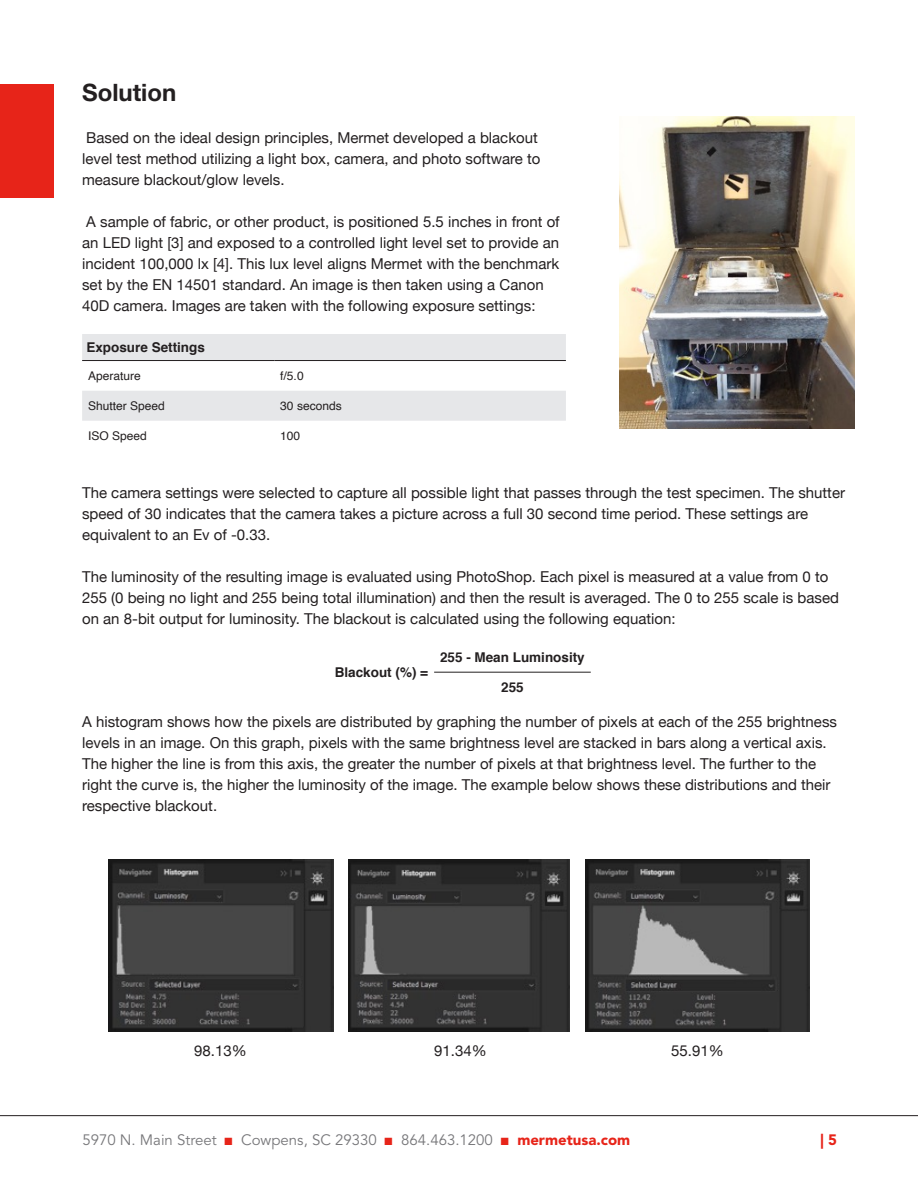
<style>
.page{position:relative;width:918px;height:1188px;background:#fff}
.page>*{position:absolute;margin:0;border:0;box-sizing:border-box;transform-origin:0 0}
.t1{font:700 24px "Helvetica Neue LT Std";color:#231f20}
.t2{font:15px/21px "Helvetica Neue";color:#231f20}
.t3{font:15px "Avenir LT Std";color:#77777a}
.t4{font:900 15px "Avenir LT Std";color:#e72419}
.t5{font:700 13.5px "Helvetica";color:#231f20}
.t6{font:12px "Helvetica";color:#231f20}
.s1{color:#e72419}
.s2{font-weight:900;color:#e72419}
</style>
<div class="page">
<div style="left:0;top:84px;width:54px;height:114px;background:#e72419"></div>
<hr style="left:0;top:1115px;width:918px;height:1px;background:#231f20">
<svg style="left:82px;top:334px;width:484px;height:87px"></svg>
<hr style="left:82px;top:360px;width:192px;height:1px;background:#231f20">
<hr style="left:274px;top:360px;width:292px;height:1px;background:#231f20">
<hr style="left:434px;top:672px;width:157px;height:1px;background:#231f20">
<img style="left:619px;top:117px;width:235px;height:312px">
<img style="left:108px;top:859px;width:225px;height:173px">
<img style="left:348px;top:859px;width:222px;height:173px">
<img style="left:585px;top:859px;width:225px;height:173px">
<p class="t1" style="left:82px;top:78px;width:96px">Solution</p>
<p class="t2" style="left:82px;top:128px;width:460px">Based on the ideal design principles, Mermet developed a blackout level test method utilizing a light box, camera, and photo software to measure blackout/glow levels.</p>
<p class="t2" style="left:82px;top:212px;width:479px">A sample of fabric, or other product, is positioned 5.5 inches in front of an LED light [3] and exposed to a controlled light level set to provide an incident 100,000 lx [4]. This lux level aligns Mermet with the benchmark set by the EN 14501 standard. An image is then taken using a Canon 40D camera. Images are taken with the following exposure settings:</p>
<p class="t5" style="left:86px;top:337px;width:120px">Exposure Settings</p>
<p class="t6" style="left:88px;top:367px;width:54px">Aperature</p>
<p class="t6" style="left:280px;top:367px;width:25px">f/5.0</p>
<p class="t6" style="left:88px;top:397px;width:78px">Shutter Speed</p>
<p class="t6" style="left:280px;top:397px;width:63px">30 seconds</p>
<p class="t6" style="left:88px;top:427px;width:60px">ISO Speed</p>
<p class="t6" style="left:280px;top:427px;width:22px">100</p>
<p class="t2" style="left:82px;top:483px;width:764px">The camera settings were selected to capture all possible light that passes through the test specimen. The shutter speed of 30 indicates that the camera takes a picture across a full 30 second time period. These settings are equivalent to an Ev of -0.33.</p>
<p class="t2" style="left:82px;top:567px;width:758px">The luminosity of the resulting image is evaluated using PhotoShop. Each pixel is measured at a value from 0 to<br>255 (0 being no light and 255 being total illumination) and then the result is averaged. The 0 to 255 scale is based on an 8-bit output for luminosity. The blackout is calculated using the following equation:</p>
<p class="t5" style="left:335px;top:662px;width:95px">Blackout (%) =</p>
<p class="t5" style="left:440px;top:647px;width:146px">255 - Mean Luminosity</p>
<p class="t5" style="left:501px;top:677px;width:24px">255</p>
<p class="t2" style="left:82px;top:712px;width:756px">A histogram shows how the pixels are distributed by graphing the number of pixels at each of the 255 brightness levels in an image. On this graph, pixels with the same brightness level are stacked in bars along a vertical axis.<br>The higher the line is from this axis, the greater the number of pixels at that brightness level. The further to the right the curve is, the higher the luminosity of the image. The example below shows these distributions and their respective blackout.</p>
<p class="t2" style="left:194px;top:1041px;width:54px">98.13%</p>
<p class="t2" style="left:434px;top:1041px;width:54px">91.34%</p>
<p class="t2" style="left:671px;top:1041px;width:54px">55.91%</p>
<p class="t3" style="left:82px;top:1131px;width:550px">5970 N. Main Street <span class="s1">■</span> Cowpens, SC 29330 <span class="s1">■</span> 864.463.1200 <span class="s1">■</span> <span class="s2">mermetusa.com</span></p>
<p class="t4" style="left:821px;top:1131px;width:18px">| 5</p>
</div>
